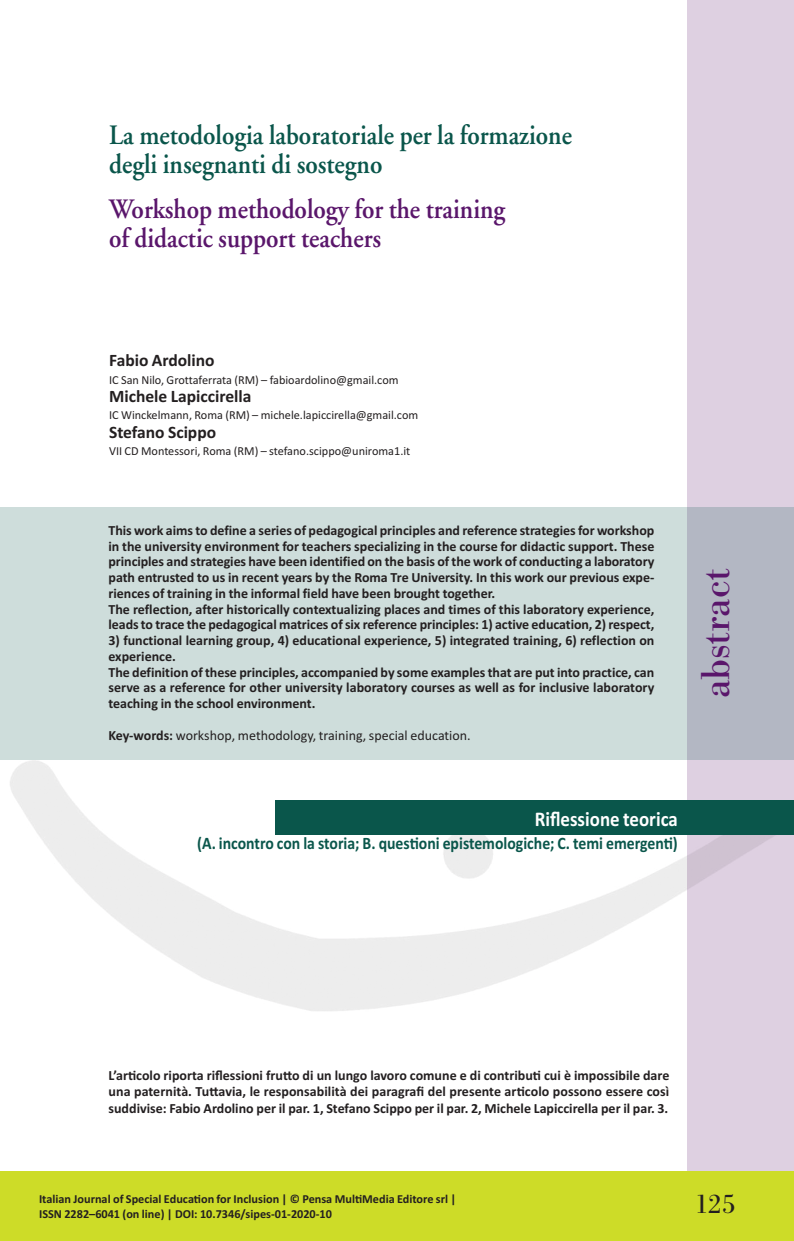
<style>
.page{position:relative;width:794px;height:1241px;background:#fff}
.page>*{position:absolute;margin:0;border:0;box-sizing:border-box;transform-origin:0 0}
.t1{font:42px "Bodoni Antiqua T";color:#5a166b}
.t2{font:600 28px/28.9px "Adobe Garamond";color:#0a564b;scale:.9 1}
.t3{font:600 28px/28.9px "Adobe Garamond";color:#5a166b;scale:.9 1}
.t4{font:28px "Bodoni Antiqua T";color:#231f20}
.t5{font:700 21px "Calibri";color:#fff;scale:.9 1}
.t6{font:700 17.5px "Calibri";color:#0a564b;scale:.9 1}
.t7{font:700 17.5px "Calibri";color:#231f20}
.t8{font:700 14px/15.8px "Calibri";color:#231f20}
.t9{font:14px "Calibri";color:#231f20}
.t10{font:12.25px "Calibri";color:#231f20}
.t11{font:700 12.25px/14.7px "Calibri";color:#231f20}
.s1{font-weight:700}
</style>
<div class="page">
<div style="left:688px;top:1px;width:106px;height:1239px;background:#ded0e1"></div>
<img style="left:10px;top:760px;width:784px;height:263px">
<div style="left:275px;top:799px;width:519px;height:35px;background:#0a564b"></div>
<div style="left:0;top:507px;width:794px;height:253px;background:#0a564b;opacity:.2"></div>
<div style="left:0;top:1170px;width:794px;height:70px;background:#cddc28"></div>
<h2 class="t2" style="left:109px;top:123px;width:516px">La metodologia laboratoriale per la formazione degli insegnanti di sostegno</h2>
<h2 class="t3" style="left:109px;top:197px;width:441px">Workshop methodology for the training of didactic support teachers</h2>
<p class="t7" style="left:109px;top:350px;width:107px">Fabio Ardolino</p>
<p class="t10" style="left:109px;top:372px;width:291px">IC San Nilo, Grottaferrata (RM) – fabioardolino@gmail.com</p>
<p class="t7" style="left:109px;top:386px;width:144px">Michele Lapiccirella</p>
<p class="t10" style="left:109px;top:408px;width:311px">IC Winckelmann, Roma (RM) – michele.lapiccirella@gmail.com</p>
<p class="t7" style="left:109px;top:421px;width:108px">Stefano Scippo</p>
<p class="t10" style="left:109px;top:443px;width:303px">VII CD Montessori, Roma (RM) – stefano.scippo@uniroma1.it</p>
<p class="t8" style="left:108px;top:522px;width:547px">This work aims to define a series of pedagogical principles and reference strategies for workshop in the university environment for teachers specializing in the course for didactic support. These principles and strategies have been identified on the basis of the work of conducting a laboratory path entrusted to us in recent years by the Roma Tre University. In this work our previous expe&shy;riences of training in the informal field have been brought together.<br>The reflection, after historically contextualizing places and times of this laboratory experience, leads to trace the pedagogical matrices of six reference principles: 1) active education, 2) respect,</p>
<p class="t8" style="left:108px;top:632px;width:547px">3) functional learning group, 4) educational experience, 5) integrated training, 6) reflection on experience.<br>The definition of these principles, accompanied by some examples that are put into practice, can serve as a reference for other university laboratory courses as well as for inclusive laboratory teaching in the school environment.</p>
<p class="t9" style="left:108px;top:726px;width:364px"><span class="s1">Key-words:</span> workshop, methodology, training, special education.</p>
<h1 class="t1" style="left:690px;top:698px;width:131px;rotate:-90deg">abstract</h1>
<h3 class="t5" style="left:535px;top:806px;width:160px">Riflessione teorica</h3>
<p class="t6" style="left:197px;top:832px;width:535px">(A. incontro con la storia; B. questioni epistemologiche; C. temi emergenti)</p>
<p class="t8" style="left:108px;top:1067px;width:562px;text-align:justify">L’articolo riporta riflessioni frutto di un lungo lavoro comune e di contributi cui è impossibile dare una paternità. Tuttavia, le responsabilità dei paragrafi del presente articolo possono essere così suddivise: Fabio Ardolino per il par. 1, Stefano Scippo per il par. 2, Michele Lapiccirella per il par. 3.</p>
<p class="t11" style="left:39px;top:1191px;width:419px">Italian Journal of Special Education for Inclusion | © Pensa MultiMedia Editore srl |<br>ISSN 2282–6041 (on line) | DOI: 10.7346/sipes-01-2020-10</p>
<h2 class="t4" style="left:694px;top:1187px;width:43px">125</h2>
</div>
